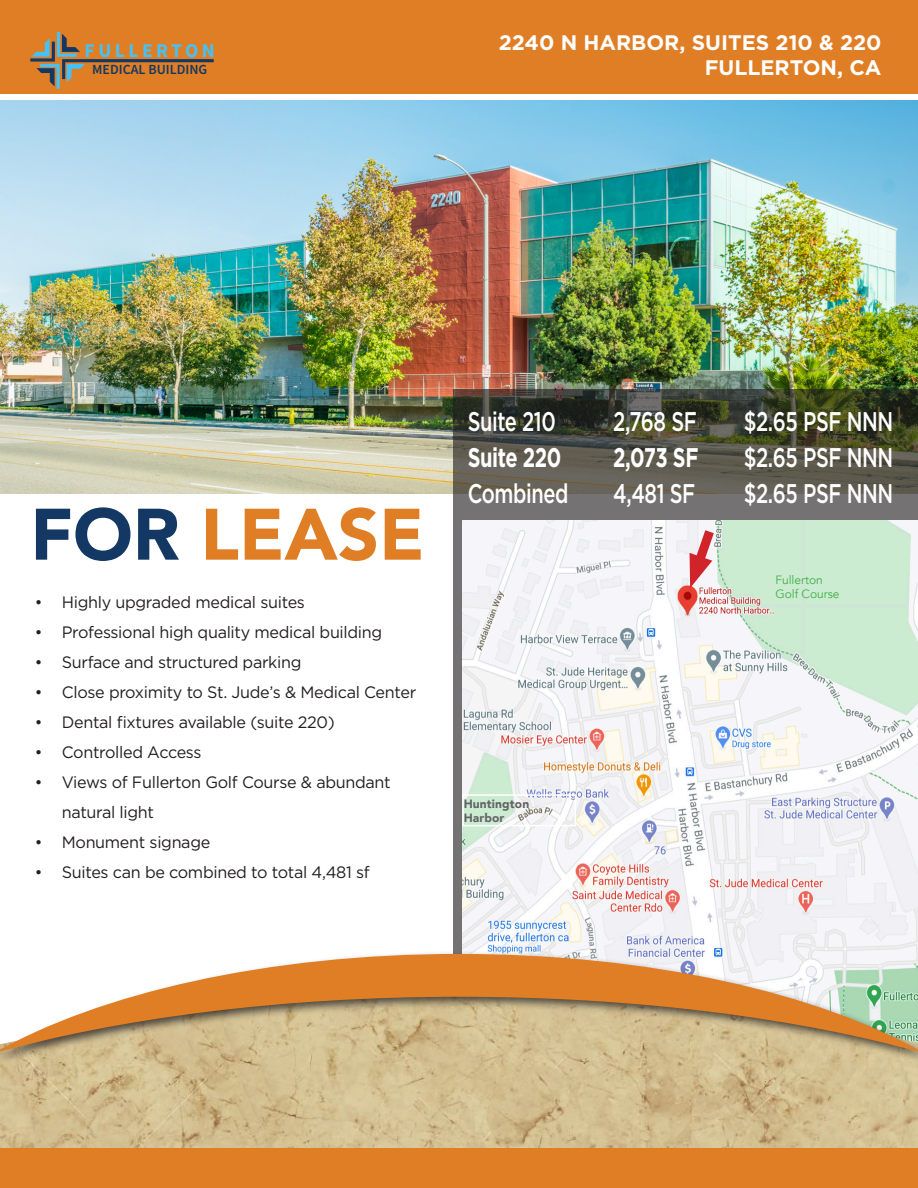
<style>
.page{position:relative;width:918px;height:1188px;background:#fff}
.page>*{position:absolute;margin:0;border:0;box-sizing:border-box;transform-origin:0 0}
.t1{font:900 72px "Avenir";color:#e07e26}
.Paragraph_Style{font:500 27px "Gotham";letter-spacing:-.02em;color:#fff;scale:.74 1}
.Paragraph_Style-2{font:700 27px "Gotham";letter-spacing:-.02em;color:#fff;scale:.74 1}
.t2{font:700 21px "Gotham";color:#fff}
.t3{font:700 19.5px "Source Sans Pro";letter-spacing:.18em;color:#45c2f5}
.t4{font:16.5px/30px "Gotham";letter-spacing:-.02em;color:#231f20}
.t5{font:600 13.95px "Source Sans Pro";color:#133863}
.t6{font:12px "Avenir";color:#40ae49}
.t7{font:900 12px "Avenir";letter-spacing:.01em;color:#636366}
.s1{color:#133863}
</style>
<div class="page">
<img style="left:0;top:101px;width:918px;height:393px">
<svg style="left:454px;top:389px;width:464px;height:561px;background:#56564b"></svg>
<img style="left:462px;top:521px;width:456px;height:429px">
<img style="left:0;top:1066px;width:918px;height:83px">
<div style="left:0;top:1149px;width:918px;height:39px;background:#e07e26"></div>
<div style="left:0;top:950px;width:918px;height:116px;background:#231f20;opacity:.75"></div>
<svg style="left:0;top:954px;width:918px;height:99px"></svg>
<div style="left:0;top:0;width:918px;height:93px;background:#e07e26"></div>
<div style="left:462px;top:794px;width:114px;height:32px;border:2px solid #fff"></div>
<svg style="left:30px;top:32px;width:184px;height:57px"></svg>
<svg style="left:685px;top:520px;width:36px;height:68px"></svg>
<p class="t3" style="left:85px;top:38px;width:132px">FULLERTON</p>
<p class="t5" style="left:92px;top:60px;width:117px">MEDICAL BUILDING</p>
<p class="t2" style="left:499px;top:30px;width:384px">2240 N HARBOR, SUITES 210 &amp; 220</p>
<p class="t2" style="left:705px;top:55px;width:178px">FULLERTON, CA</p>
<p class="t1" style="left:30px;top:473px;width:396px"><span class="s1">FOR</span> LEASE</p>
<p class="t4" style="left:35px;top:587px;width:272px">• Highly upgraded medical suites</p>
<p class="t4" style="left:35px;top:617px;width:349px">• Professional high quality medical building</p>
<p class="t4" style="left:35px;top:647px;width:268px">• Surface and structured parking</p>
<p class="t4" style="left:35px;top:677px;width:383px">• Close proximity to St. Jude’s &amp; Medical Center</p>
<p class="t4" style="left:35px;top:707px;width:301px">• Dental fixtures available (suite 220)</p>
<p class="t4" style="left:35px;top:737px;width:168px">• Controlled Access</p>
<p class="t4" style="left:62px;top:767px;width:330px;text-indent:-27px">• Views of Fullerton Golf Course &amp; abundant natural light</p>
<p class="t4" style="left:35px;top:827px;width:177px">• Monument signage</p>
<p class="t4" style="left:35px;top:857px;width:337px">• Suites can be combined to total 4,481 sf</p>
<p class="Paragraph_Style" style="left:468px;top:406px;width:121px">Suite 210</p>
<p class="Paragraph_Style" style="left:613px;top:406px;width:115px">2,768 SF</p>
<p class="Paragraph_Style" style="left:744px;top:406px;width:204px">$2.65 PSF NNN</p>
<p class="Paragraph_Style-2" style="left:468px;top:442px;width:128px">Suite 220</p>
<p class="Paragraph_Style-2" style="left:613px;top:442px;width:117px">2,073 SF</p>
<p class="Paragraph_Style" style="left:744px;top:442px;width:204px">$2.65 PSF NNN</p>
<p class="Paragraph_Style" style="left:468px;top:478px;width:138px">Combined</p>
<p class="Paragraph_Style" style="left:613px;top:478px;width:113px">4,481 SF</p>
<p class="Paragraph_Style" style="left:744px;top:478px;width:204px">$2.65 PSF NNN</p>
<p class="t7" style="left:464px;top:793px;width:67px">Huntington</p>
<p class="t7" style="left:464px;top:808px;width:42px">Harbor</p>
<p class="t6" style="left:775px;top:573px;width:49px">Fullerton</p>
<p class="t6" style="left:775px;top:587px;width:66px">Golf Course</p>
</div>
